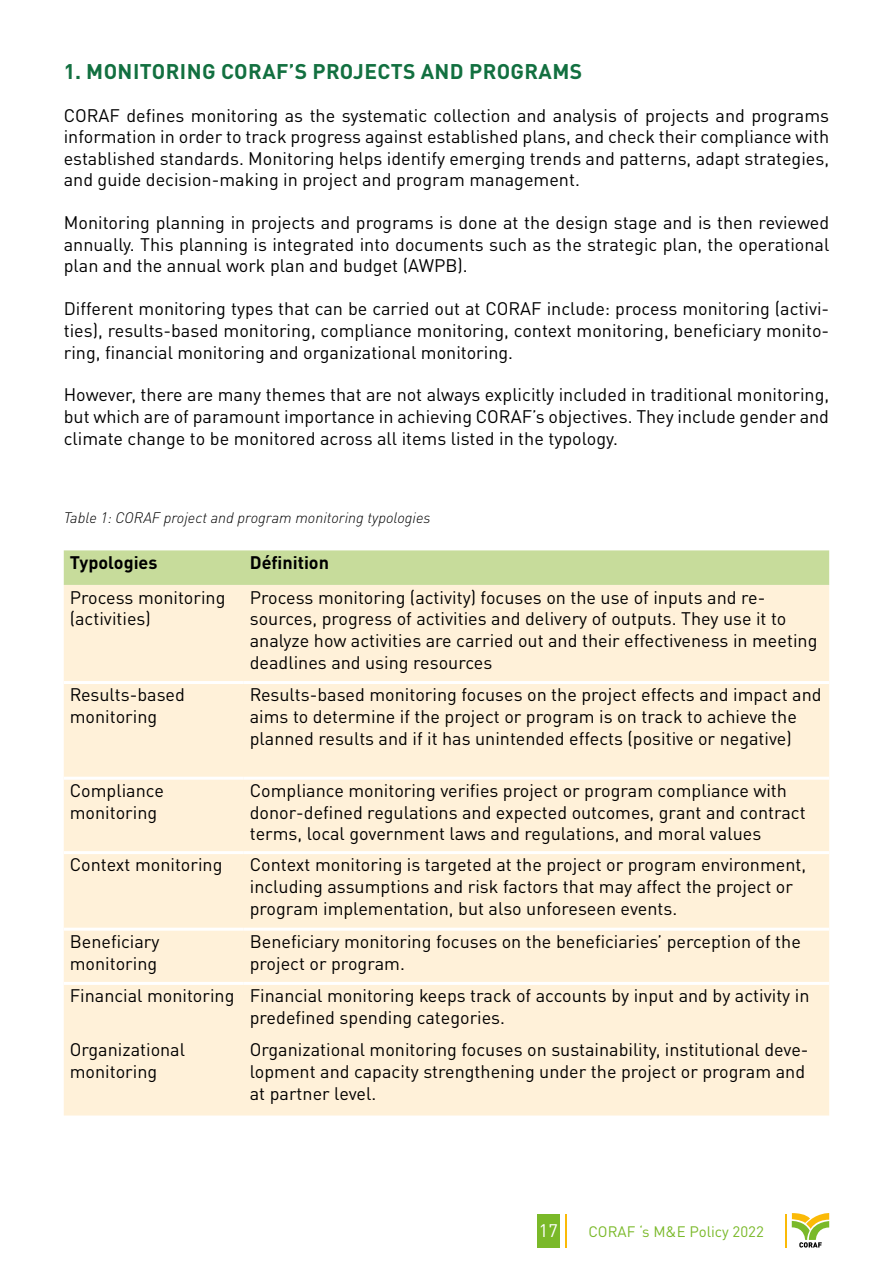
<style>
.page{position:relative;width:893px;height:1263px;background:#fff}
.page>*{position:absolute;margin:0;border:0;box-sizing:border-box;transform-origin:0 0}
.t1{font:700 21px "DIN Pro";letter-spacing:.02em;color:#127040}
.t2{font:18px/21.6px "DIN Pro";color:#000}
.t3{font:700 18px "DIN Pro";color:#000}
.t4{font:18px "DIN Pro";color:#fff}
.t5{font:italic 300 15px "DIN Pro";color:#000}
.t6{font:15px "DIN Pro";color:#7ab929}
</style>
<div class="page">
<svg style="left:792px;top:1213px;width:37px;height:34px"></svg>
<hr style="left:565px;top:1214px;width:1px;height:34px;background:#fbba07">
<hr style="left:785px;top:1214px;width:2px;height:34px;background:#fbba07">
<div style="left:537px;top:1214px;width:23px;height:34px;background:#7ab929"></div>
<div style="left:64px;top:550px;width:765px;height:35px;background:#c7dc9b"></div>
<div style="left:64px;top:585px;width:765px;height:530px;background:#fff1d9"></div>
<hr style="left:64px;top:681px;width:180px;height:3px;background:#fff">
<hr style="left:244px;top:681px;width:585px;height:3px;background:#fff">
<hr style="left:64px;top:777px;width:180px;height:3px;background:#fff">
<hr style="left:244px;top:777px;width:585px;height:3px;background:#fff">
<hr style="left:64px;top:851px;width:180px;height:3px;background:#fff">
<hr style="left:244px;top:851px;width:585px;height:3px;background:#fff">
<hr style="left:64px;top:928px;width:180px;height:3px;background:#fff">
<hr style="left:244px;top:928px;width:585px;height:3px;background:#fff">
<hr style="left:64px;top:982px;width:180px;height:3px;background:#fff">
<hr style="left:244px;top:982px;width:585px;height:3px;background:#fff">
<p class="t1" style="left:64px;top:54px;width:520px">1. MONITORING CORAF’S PROJECTS AND PROGRAMS</p>
<p class="t2" style="left:64px;top:103px;width:767px;text-align:justify">CORAF defines monitoring as the systematic collection and analysis of projects and programs information in order to track progress against established plans, and check their compliance with established standards. Monitoring helps identify emerging trends and patterns, adapt strategies, and guide decision-making in project and program management.</p>
<p class="t2" style="left:64px;top:210px;width:767px;text-align:justify">Monitoring planning in projects and programs is done at the design stage and is then reviewed annually. This planning is integrated into documents such as the strategic plan, the operational plan and the annual work plan and budget (AWPB).</p>
<p class="t2" style="left:64px;top:296px;width:767px;text-align:justify">Different monitoring types that can be carried out at CORAF include: process monitoring (activi&shy;ties), results-based monitoring, compliance monitoring, context monitoring, beneficiary monito&shy;ring, financial monitoring and organizational monitoring.</p>
<p class="t2" style="left:64px;top:382px;width:767px;text-align:justify">However, there are many themes that are not always explicitly included in traditional monitoring, but which are of paramount importance in achieving CORAF’s objectives. They include gender and climate change to be monitored across all items listed in the typology.</p>
<p class="t5" style="left:64px;top:506px;width:368px">Table 1: CORAF project and program monitoring typologies</p>
<p class="t3" style="left:70px;top:548px;width:89px">Typologies</p>
<p class="t3" style="left:250px;top:548px;width:81px">Définition</p>
<p class="t2" style="left:70px;top:585px;width:157px">Process monitoring (activities)</p>
<p class="t2" style="left:250px;top:585px;width:569px">Process monitoring (activity) focuses on the use of inputs and re&shy;sources, progress of activities and delivery of outputs. They use it to analyze how activities are carried out and their effectiveness in meeting deadlines and using resources</p>
<p class="t2" style="left:70px;top:682px;width:117px">Results-based monitoring</p>
<p class="t2" style="left:250px;top:682px;width:573px">Results-based monitoring focuses on the project effects and impact and aims to determine if the project or program is on track to achieve the planned results and if it has unintended effects (positive or negative)</p>
<p class="t2" style="left:70px;top:778px;width:96px">Compliance monitoring</p>
<p class="t2" style="left:250px;top:778px;width:557px">Compliance monitoring verifies project or program compliance with donor-defined regulations and expected outcomes, grant and contract terms, local government laws and regulations, and moral values</p>
<p class="t2" style="left:70px;top:852px;width:154px">Context monitoring</p>
<p class="t2" style="left:250px;top:852px;width:558px">Context monitoring is targeted at the project or program environment, including assumptions and risk factors that may affect the project or program implementation, but also unforeseen events.</p>
<p class="t2" style="left:70px;top:929px;width:91px">Beneficiary monitoring</p>
<p class="t2" style="left:250px;top:929px;width:553px">Beneficiary monitoring focuses on the beneficiaries’ perception of the project or program.</p>
<p class="t2" style="left:250px;top:983px;width:561px;text-indent:-180px">Financial monitoring Financial monitoring keeps track of accounts by input and by activity in predefined spending categories.</p>
<p class="t2" style="left:70px;top:1037px;width:117px">Organizational monitoring</p>
<p class="t2" style="left:250px;top:1037px;width:560px">Organizational monitoring focuses on sustainability, institutional deve&shy;lopment and capacity strengthening under the project or program and at partner level.</p>
<p class="t4" style="left:539px;top:1217px;width:20px">17</p>
<p class="t6" style="left:588px;top:1219px;width:177px">CORAF ‘s M&amp;E Policy 2022</p>
</div>
